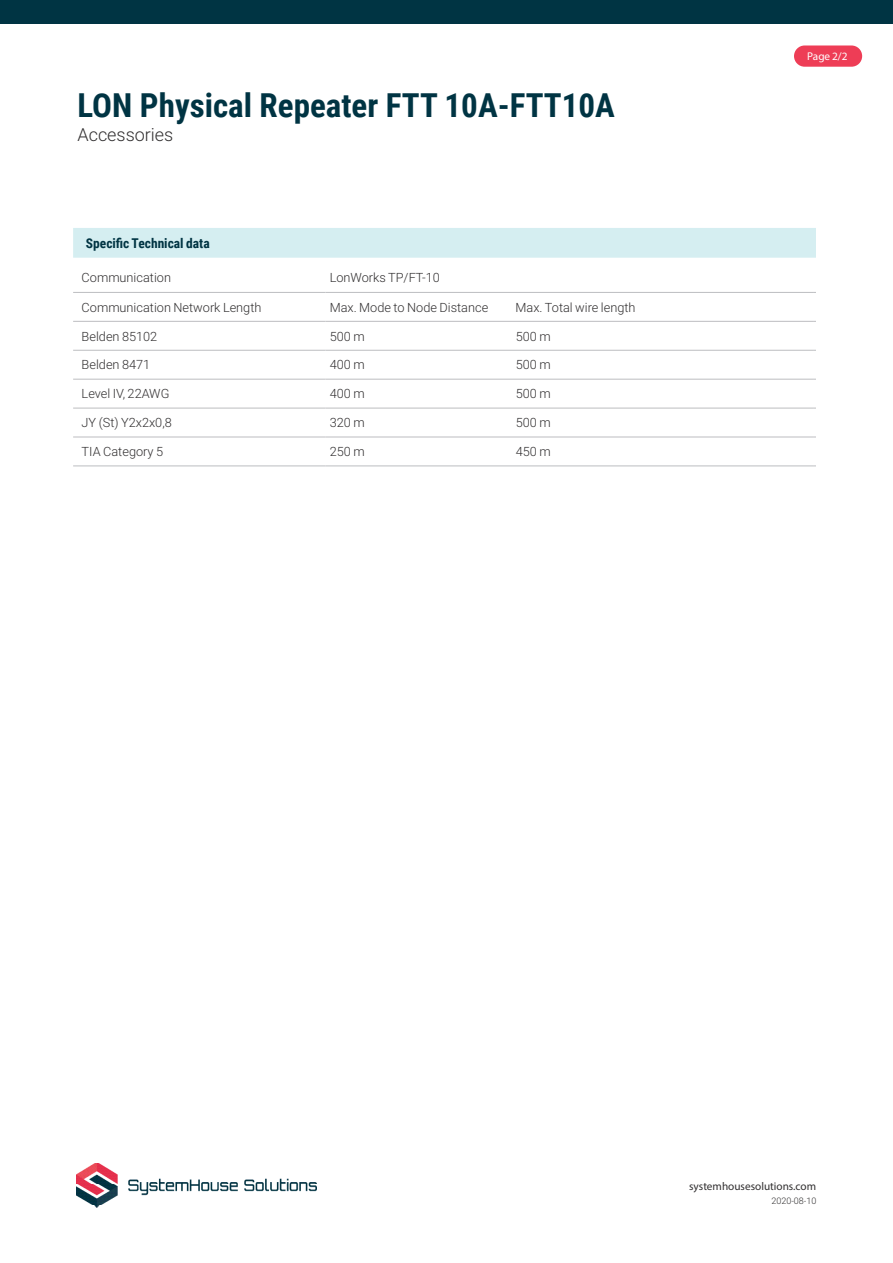
<style>
.page{position:relative;width:893px;height:1263px;background:#fff}
.page>*{position:absolute;margin:0;border:0;box-sizing:border-box;transform-origin:0 0}
.t1{font:700 33px "Roboto Condensed";color:#003443}
.t2{font:300 18px "Roboto";color:#312f30}
.SHS_-_Brödtext{font:700 13.5px "Roboto Condensed";color:#003443}
.SHS_-_Brödtext-2{font:300 12.75px "Roboto";color:#312f30}
.t3{font:11.25px "Myriad Pro";color:#312f30}
.SHS_-_Brödtext-3{font:11.25px "Myriad Pro";color:#fff}
.SHS_-_Punktlista{font:300 9px "Roboto";color:#312f30}
</style>
<div class="page">
<div style="left:0;top:0;width:893px;height:24px;background:#003443"></div>
<img style="left:77px;top:1163px;width:240px;height:44px">
<div style="left:794px;top:45px;width:68px;height:22px;background:#ee3d56;border-radius:11px"></div>
<div style="left:73px;top:228px;width:743px;height:30px;background:#d5eef1"></div>
<hr style="left:73px;top:292px;width:252px;height:1px;background:#bcbdc0">
<hr style="left:325px;top:292px;width:488px;height:1px;background:#bcbdc0">
<hr style="left:813px;top:292px;width:80px;height:1px;background:#bcbdc0">
<hr style="left:73px;top:321px;width:252px;height:1px;background:#bcbdc0">
<hr style="left:73px;top:350px;width:252px;height:1px;background:#bcbdc0">
<hr style="left:73px;top:379px;width:252px;height:1px;background:#bcbdc0">
<hr style="left:73px;top:408px;width:252px;height:1px;background:#bcbdc0">
<hr style="left:73px;top:437px;width:252px;height:1px;background:#bcbdc0">
<hr style="left:73px;top:465px;width:252px;height:1px;background:#bcbdc0">
<hr style="left:325px;top:321px;width:488px;height:1px;background:#bcbdc0">
<hr style="left:813px;top:321px;width:80px;height:1px;background:#bcbdc0">
<hr style="left:325px;top:350px;width:488px;height:1px;background:#bcbdc0">
<hr style="left:813px;top:350px;width:80px;height:1px;background:#bcbdc0">
<hr style="left:325px;top:379px;width:488px;height:1px;background:#bcbdc0">
<hr style="left:813px;top:379px;width:80px;height:1px;background:#bcbdc0">
<hr style="left:325px;top:408px;width:488px;height:1px;background:#bcbdc0">
<hr style="left:813px;top:408px;width:80px;height:1px;background:#bcbdc0">
<hr style="left:325px;top:437px;width:488px;height:1px;background:#bcbdc0">
<hr style="left:813px;top:437px;width:80px;height:1px;background:#bcbdc0">
<hr style="left:325px;top:465px;width:488px;height:1px;background:#bcbdc0">
<hr style="left:813px;top:465px;width:80px;height:1px;background:#bcbdc0">
<div style="left:816px;top:221px;width:77px;height:323px;background:#fff"></div>
<p class="t1" style="left:77px;top:83px;width:539px">LON Physical Repeater FTT 10A-FTT10A</p>
<p class="t2" style="left:77px;top:122px;width:97px">Accessories</p>
<p class="SHS_-_Brödtext" style="left:86px;top:234px;width:125px">Specific Technical data</p>
<p class="SHS_-_Brödtext-2" style="left:82px;top:269px;width:91px">Communication</p>
<p class="SHS_-_Brödtext-2" style="left:330px;top:269px;width:112px">LonWorks TP/FT-10</p>
<p class="SHS_-_Brödtext-2" style="left:82px;top:298px;width:181px">Communication Network Length</p>
<p class="SHS_-_Brödtext-2" style="left:330px;top:298px;width:160px">Max. Mode to Node Distance</p>
<p class="SHS_-_Brödtext-2" style="left:515px;top:298px;width:122px">Max. Total wire length</p>
<p class="SHS_-_Brödtext-2" style="left:82px;top:327px;width:77px">Belden 85102</p>
<p class="SHS_-_Brödtext-2" style="left:330px;top:327px;width:36px">500 m</p>
<p class="SHS_-_Brödtext-2" style="left:516px;top:327px;width:36px">500 m</p>
<p class="SHS_-_Brödtext-2" style="left:82px;top:356px;width:70px">Belden 8471</p>
<p class="SHS_-_Brödtext-2" style="left:330px;top:356px;width:36px">400 m</p>
<p class="SHS_-_Brödtext-2" style="left:516px;top:356px;width:36px">500 m</p>
<p class="SHS_-_Brödtext-2" style="left:82px;top:385px;width:89px">Level IV, 22AWG</p>
<p class="SHS_-_Brödtext-2" style="left:330px;top:385px;width:36px">400 m</p>
<p class="SHS_-_Brödtext-2" style="left:516px;top:385px;width:36px">500 m</p>
<p class="SHS_-_Brödtext-2" style="left:82px;top:414px;width:92px">JY (St) Y2x2x0,8</p>
<p class="SHS_-_Brödtext-2" style="left:330px;top:414px;width:36px">320 m</p>
<p class="SHS_-_Brödtext-2" style="left:516px;top:414px;width:36px">500 m</p>
<p class="SHS_-_Brödtext-2" style="left:82px;top:443px;width:83px">TIA Category 5</p>
<p class="SHS_-_Brödtext-2" style="left:330px;top:443px;width:36px">250 m</p>
<p class="SHS_-_Brödtext-2" style="left:516px;top:443px;width:36px">450 m</p>
<p class="SHS_-_Brödtext-3" style="left:807px;top:50px;width:42px">Page 2/2</p>
<p class="t3" style="left:689px;top:1179px;width:128px">systemhousesolutions.com</p>
<p class="SHS_-_Punktlista" style="left:771px;top:1194px;width:47px">2020-08-10</p>
</div>
